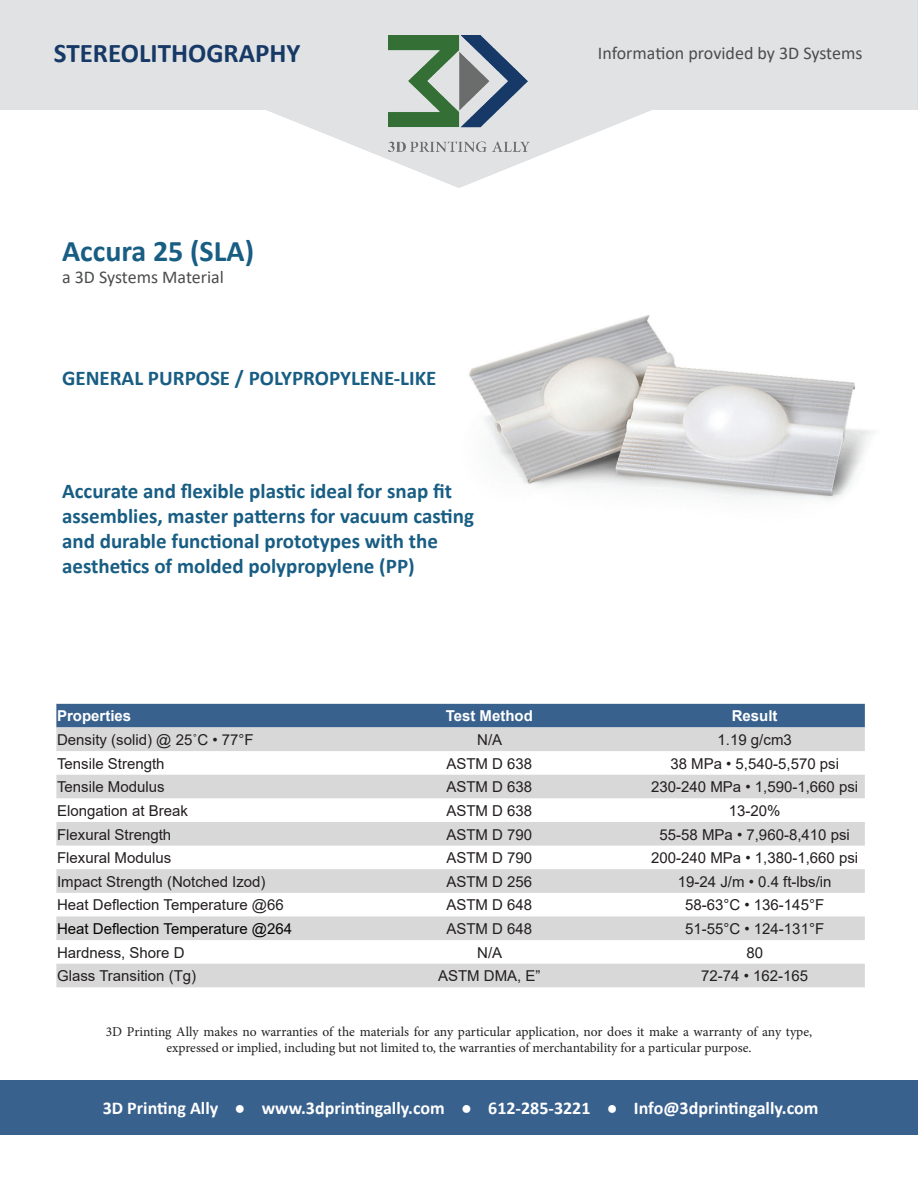
<style>
.page{position:relative;width:918px;height:1188px;background:#fff}
.page>*{position:absolute;margin:0;border:0;box-sizing:border-box;transform-origin:0 0}
.t1{font:700 30px "Calibri";color:#185d83}
.t2{font:700 27px "Calibri";color:#163966}
.t3{font:700 21px/25.2px "Calibri";color:#185d83}
.t4{font:700 18px "Calibri";color:#fff}
.t5{font:18px "Calibri";color:#4b4c4d}
.t6{font:15px "Arial";color:#231f20}
.t7{font:15px "Arial";color:#040503}
.t8{font:700 15px "Arial";color:#fff}
.t9{font:13.5px/16.2px "Minion Pro";color:#231f20;text-align:center}
.s1{font-weight:400}
</style>
<div class="page">
<svg style="left:267px;top:110px;width:384px;height:78px"></svg>
<div style="left:1px;top:1px;width:916px;height:109px;background:#e1e2e4"></div>
<img style="left:469px;top:315px;width:405px;height:185px">
<div style="left:56px;top:704px;width:809px;height:23px;background:#39618e"></div>
<svg style="left:56px;top:727px;width:809px;height:260px;fill:#d8d8d8"></svg>
<div style="left:1px;top:1080px;width:916px;height:55px;background:#39618e"></div>
<h2 class="t2" style="left:54px;top:34px;width:248px">STEREOLITHOGRAPHY</h2>
<h1 class="t1" style="left:62px;top:230px;width:193px">Accura 25 (SLA)</h1>
<p class="t5" style="left:62px;top:265px;width:163px">a 3D Systems Material</p>
<h3 class="t3" style="left:62px;top:365px;width:376px">GENERAL PURPOSE / POLYPROPYLENE-LIKE</h3>
<h3 class="t3" style="left:62px;top:478px;width:413px">Accurate and flexible plastic ideal for snap fit assemblies, master patterns for vacuum casting and durable functional prototypes with the aesthetics of molded polypropylene (PP)</h3>
<p class="t5" style="left:598px;top:41px;width:266px">Information provided by 3D Systems</p>
<p class="t8" style="left:57px;top:706px;width:76px">Properties</p>
<p class="t8" style="left:446px;top:706px;width:89px">Test Method</p>
<p class="t8" style="left:732px;top:706px;width:47px">Result</p>
<p class="t6" style="left:57px;top:729px;width:198px">Density (solid) @ 25˚C • 77°F</p>
<p class="t6" style="left:477px;top:729px;width:27px">N/A</p>
<p class="t6" style="left:718px;top:729px;width:76px">1.19 g/cm3</p>
<p class="t6" style="left:57px;top:753px;width:109px">Tensile Strength</p>
<p class="t6" style="left:446px;top:753px;width:87px">ASTM D 638</p>
<p class="t6" style="left:670px;top:753px;width:170px">38 MPa • 5,540-5,570 psi</p>
<p class="t6" style="left:57px;top:777px;width:109px">Tensile Modulus</p>
<p class="t6" style="left:446px;top:777px;width:87px">ASTM D 638</p>
<p class="t6" style="left:651px;top:777px;width:209px">230-240 MPa • 1,590-1,660 psi</p>
<p class="t6" style="left:57px;top:800px;width:132px">Elongation at Break</p>
<p class="t6" style="left:446px;top:800px;width:87px">ASTM D 638</p>
<p class="t6" style="left:729px;top:800px;width:53px">13-20%</p>
<p class="t6" style="left:57px;top:824px;width:116px">Flexural Strength</p>
<p class="t6" style="left:446px;top:824px;width:87px">ASTM D 790</p>
<p class="t6" style="left:660px;top:824px;width:192px">55-58 MPa • 7,960-8,410 psi</p>
<p class="t6" style="left:57px;top:848px;width:116px">Flexural Modulus</p>
<p class="t6" style="left:446px;top:848px;width:87px">ASTM D 790</p>
<p class="t6" style="left:651px;top:848px;width:209px">200-240 MPa • 1,380-1,660 psi</p>
<p class="t6" style="left:57px;top:871px;width:210px">Impact Strength (Notched Izod)</p>
<p class="t6" style="left:446px;top:871px;width:87px">ASTM D 256</p>
<p class="t6" style="left:678px;top:871px;width:155px">19-24 J/m • 0.4 ft-lbs/in</p>
<p class="t6" style="left:57px;top:895px;width:228px">Heat Deflection Temperature @66</p>
<p class="t6" style="left:446px;top:895px;width:87px">ASTM D 648</p>
<p class="t6" style="left:685px;top:895px;width:140px">58-63°C • 136-145°F</p>
<p class="t7" style="left:57px;top:918px;width:237px">Heat Deflection Temperature @264</p>
<p class="t6" style="left:446px;top:918px;width:87px">ASTM D 648</p>
<p class="t6" style="left:685px;top:918px;width:140px">51-55°C • 124-131°F</p>
<p class="t6" style="left:57px;top:942px;width:129px">Hardness, Shore D</p>
<p class="t6" style="left:477px;top:942px;width:27px">N/A</p>
<p class="t6" style="left:746px;top:942px;width:18px">80</p>
<p class="t6" style="left:57px;top:966px;width:141px">Glass Transition (Tg)</p>
<p class="t6" style="left:438px;top:966px;width:104px">ASTM DMA, E”</p>
<p class="t6" style="left:701px;top:966px;width:108px">72-74 • 162-165</p>
<p class="t9" style="left:106px;top:1023px;width:708px">3D Printing Ally makes no warranties of the materials for any particular application, nor does it make a warranty of any type, expressed or implied, including but not limited to, the warranties of merchantability for a particular purpose.</p>
<p class="t4" style="left:103px;top:1096px;width:717px">3D Printing Ally ● www.3dprintingally.com ● 612-285-3221 <span class="s1">●</span> Info@3dprintingally.com</p>
<p class="t4" style="left:768px;top:1096px;width:6px">l</p>
</div>
